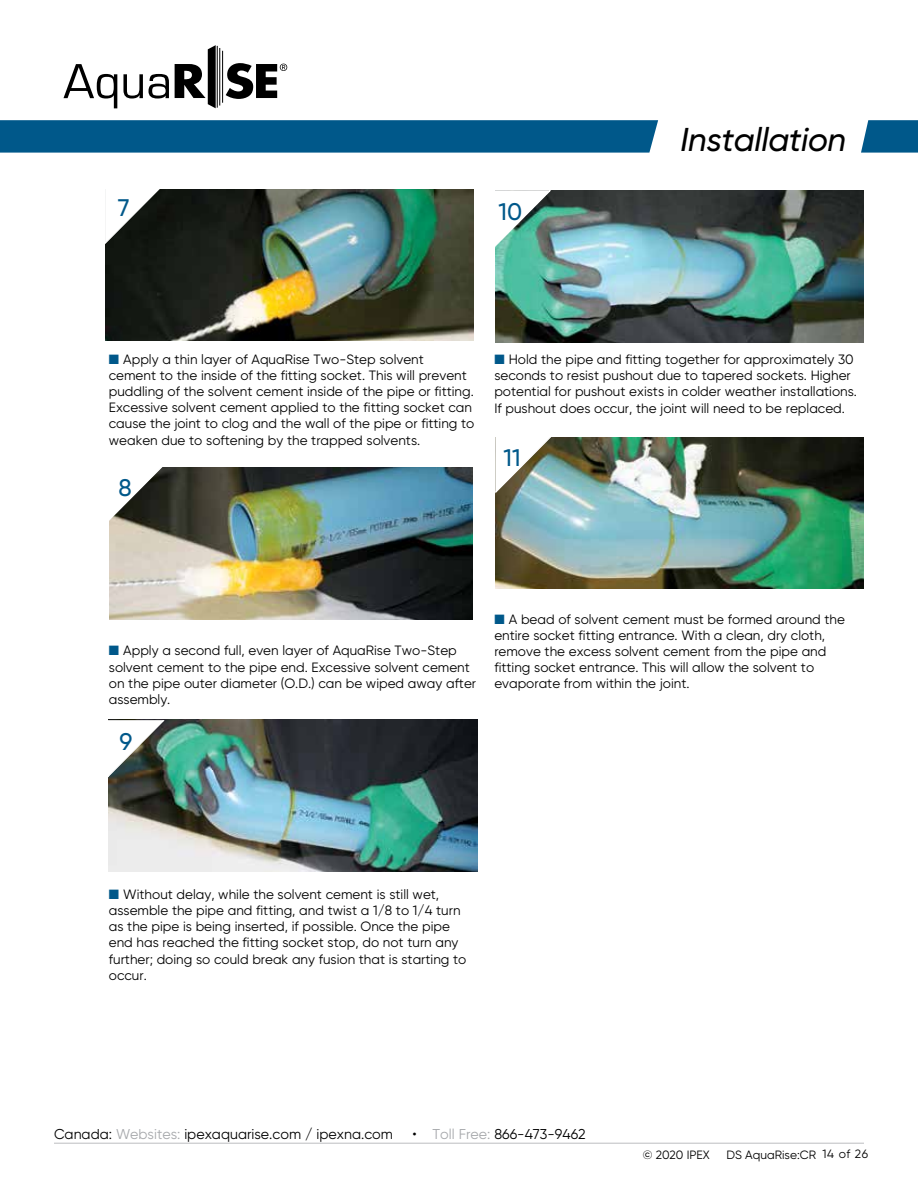
<style>
.page{position:relative;width:918px;height:1188px;background:#fff}
.page>*{position:absolute;margin:0;border:0;box-sizing:border-box;transform-origin:0 0}
.t1{font:italic 500 33px "Gilroy";letter-spacing:-.01em;color:#000}
.t2{font:500 24px "Gilroy";color:#00588a}
.t3{font:14.25px "Gilroy";color:#000}
.t4{font:13.5px/16.2px "Gilroy";color:#000}
.t5{font:12px "Gilroy";color:#000}
.s1{color:#00588a}
.s2{color:#a7a9ac}
</style>
<div class="page">
<img style="left:105px;top:189px;width:369px;height:152px">
<hr style="left:54px;top:1143px;width:810px;height:1px;background:#bcbec0">
<svg style="left:64px;top:64px;width:53px;height:44px"></svg>
<svg style="left:123px;top:74px;width:20px;height:25px"></svg>
<svg style="left:149px;top:74px;width:20px;height:25px"></svg>
<hr style="left:217px;top:46px;width:1px;height:62px;background:#000">
<hr style="left:219px;top:48px;width:1px;height:58px;background:#000">
<hr style="left:222px;top:51px;width:1px;height:52px;background:#000">
<svg style="left:175px;top:45px;width:41px;height:63px"></svg>
<svg style="left:226px;top:63px;width:61px;height:36px"></svg>
<svg style="left:861px;top:120px;width:57px;height:33px;background:#146593"></svg>
<div style="left:0;top:120px;width:658px;height:33px;background:#00588a"></div>
<svg style="left:105px;top:189px;width:58px;height:55px"></svg>
<img style="left:109px;top:467px;width:363px;height:152px">
<svg style="left:109px;top:467px;width:55px;height:57px"></svg>
<img style="left:109px;top:720px;width:368px;height:151px">
<svg style="left:108px;top:720px;width:57px;height:58px"></svg>
<img style="left:496px;top:190px;width:368px;height:152px">
<svg style="left:495px;top:190px;width:57px;height:58px"></svg>
<img style="left:496px;top:437px;width:368px;height:152px">
<svg style="left:495px;top:437px;width:58px;height:56px"></svg>
<h2 class="t2" style="left:118px;top:193px;width:13px">7</h2>
<h2 class="t2" style="left:499px;top:197px;width:25px">10</h2>
<h1 class="t1" style="left:680px;top:119px;width:167px">Installation</h1>
<p class="t4" style="left:109px;top:351px;width:367px"><span class="s1">■</span> Apply a thin layer of AquaRise Two-Step solvent cement to the inside of the fitting socket. This will prevent puddling of the solvent cement inside of the pipe or fitting.<br>Excessive solvent cement applied to the fitting socket can cause the joint to clog and the wall of the pipe or fitting to weaken due to softening by the trapped solvents.</p>
<h2 class="t2" style="left:118px;top:473px;width:15px">8</h2>
<p class="t4" style="left:494px;top:351px;width:364px"><span class="s1">■</span> Hold the pipe and fitting together for approximately 30 seconds to resist pushout due to tapered sockets. Higher potential for pushout exists in colder weather installations.<br>If pushout does occur, the joint will need to be replaced.</p>
<h2 class="t2" style="left:504px;top:442px;width:19px">11</h2>
<p class="t4" style="left:109px;top:642px;width:369px"><span class="s1">■</span> Apply a second full, even layer of AquaRise Two-Step solvent cement to the pipe end. Excessive solvent cement on the pipe outer diameter (O.D.) can be wiped away after assembly.</p>
<h2 class="t2" style="left:120px;top:727px;width:14px">9</h2>
<p class="t4" style="left:494px;top:611px;width:352px"><span class="s1">■</span> A bead of solvent cement must be formed around the entire socket fitting entrance. With a clean, dry cloth, remove the excess solvent cement from the pipe and fitting socket entrance. This will allow the solvent to evaporate from within the joint.</p>
<p class="t4" style="left:109px;top:886px;width:359px"><span class="s1">■</span> Without delay, while the solvent cement is still wet, assemble the pipe and fitting, and twist a 1/8 to 1/4 turn as the pipe is being inserted, if possible. Once the pipe end has reached the fitting socket stop, do not turn any further; doing so could break any fusion that is starting to occur.</p>
<p class="t3" style="left:54px;top:1125px;width:341px">Canada: <span class="s2">Websites:</span> ipexaquarise.com / ipexna.com</p>
<p class="t3" style="left:413px;top:1125px;width:175px">• <span class="s2">Toll Free:</span> 866-473-9462</p>
<p class="t5" style="left:643px;top:1147px;width:69px">© 2020 IPEX</p>
<p class="t5" style="left:726px;top:1147px;width:143px">DS AquaRise:CR 14 of 26</p>
</div>
